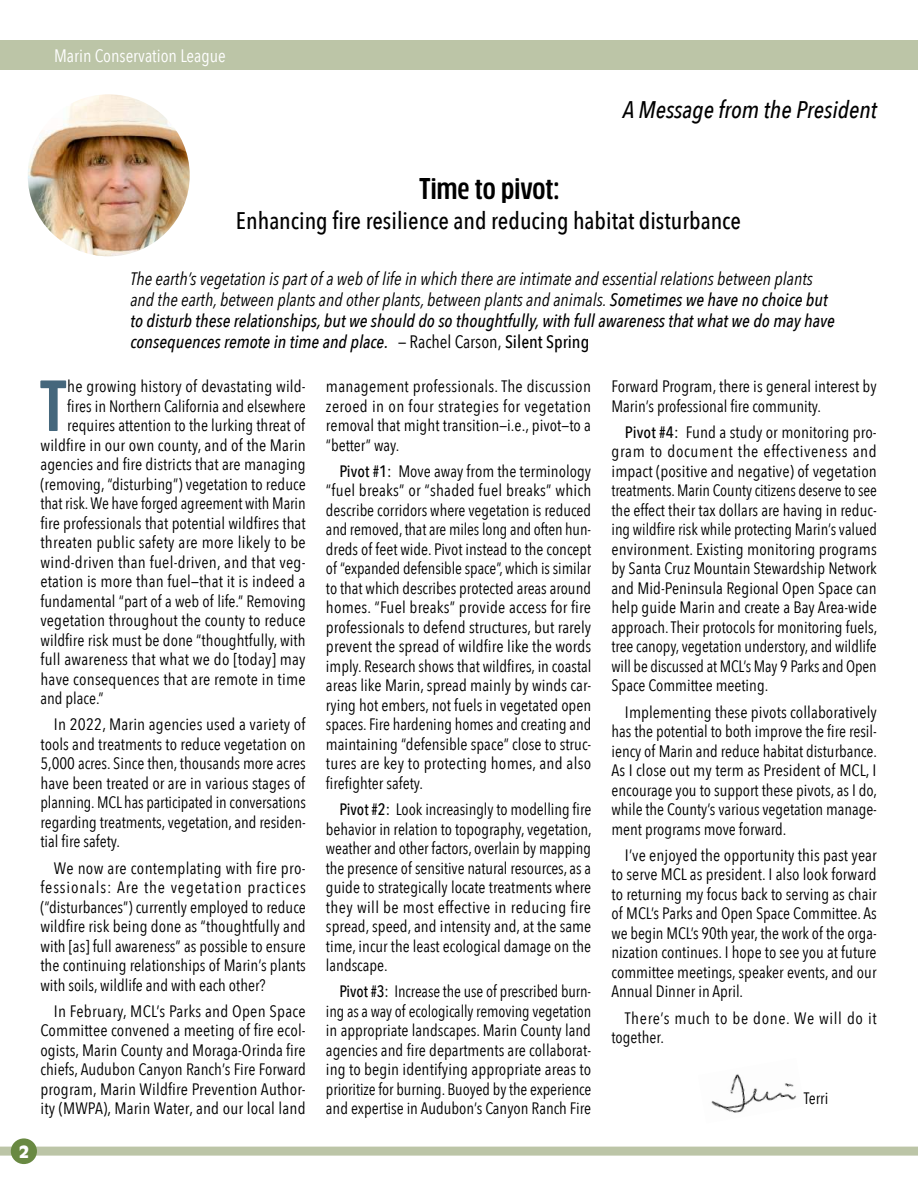
<style>
.page{position:relative;width:918px;height:1188px;background:#fff}
.page>*{position:absolute;margin:0;border:0;box-sizing:border-box;transform-origin:0 0}
.t1{font:700 72.15px "Rockeby Cd";color:#45677c}
.t2{font:700 30px "Rockeby Cd";color:#000}
.t3{font:500 24px "Avenir Next Condensed";color:#000}
.t4{font:italic 500 24px "Avenir Next Condensed";color:#000}
.t5{font:italic 18px/21px "Avenir Next Condensed";color:#000}
.t6{font:18px "Avenir Next Condensed";color:#fff}
.t7{font:16.5px/19.5px "Avenir Next Condensed";color:#000;text-align:justify}
.t8{font:16.5px/19.5px "Avenir Next Condensed";letter-spacing:.035em;color:#000}
.t9{font:900 16.5px "Antique Olive Std";color:#fff}
.s1{font-weight:500}
.s2{font-style:normal}
.s3{font-weight:500;font-style:normal}
</style>
<div class="page">
<div style="left:0;top:1147px;width:918px;height:9px;background:#bcc5a7"></div>
<div style="left:11px;top:1138px;width:26px;height:26px;background:#698942;border-radius:50%"></div>
<div style="left:0;top:40px;width:918px;height:30px;background:#bcc5a7"></div>
<img style="left:711px;top:1074px;width:86px;height:39px">
<img style="left:28px;top:94px;width:162px;height:162px;border-radius:81px">
<p class="t6" style="left:54px;top:41px;width:173px">Marin Conservation League</p>
<h3 class="t4" style="left:623px;top:95px;width:256px">A Message from the President</h3>
<h2 class="t2" style="left:419px;top:171px;width:142px">Time to pivot:</h2>
<h3 class="t3" style="left:236px;top:206px;width:507px">Enhancing fire resilience and reducing habitat disturbance</h3>
<p class="t9" style="left:19px;top:1142px;width:12px">2</p>
<p class="t5" style="left:130px;top:268px;width:706px">The earth’s vegetation is part of a web of life in which there are intimate and essential relations between plants and the earth, between plants and other plants, between plants and animals. <span class="s1">Sometimes we have no choice but to disturb these relationships, but we should do so thoughtfully, with full awareness that what we do may have consequences remote in time and place.</span> <span class="s2">— Rachel Carson,</span> <span class="s3">Silent Spring</span></p>
<h1 class="t1" style="left:39px;top:364px;width:30px">T</h1>
<p class="t7" style="left:67px;top:376px;width:240px">he growing history of devastating wild-</p>
<p class="t7" style="left:67px;top:395px;width:240px">fires in Northern California and elsewhere</p>
<p class="t7" style="left:67px;top:415px;width:239px">requires attention to the lurking threat of</p>
<p class="t7" style="left:40px;top:434px;width:267px">wildfire in our own county, and of the Marin</p>
<p class="t7" style="left:40px;top:454px;width:267px">agencies and fire districts that are managing</p>
<p class="t7" style="left:40px;top:473px;width:267px">(removing, “disturbing”) vegetation to reduce</p>
<p class="t7" style="left:40px;top:493px;width:267px">that risk. We have forged agreement with Marin</p>
<p class="t7" style="left:40px;top:512px;width:267px">fire professionals that potential wildfires that</p>
<p class="t7" style="left:40px;top:532px;width:267px">threaten public safety are more likely to be</p>
<p class="t7" style="left:40px;top:551px;width:267px">wind-driven than fuel-driven, and that veg-</p>
<p class="t7" style="left:40px;top:571px;width:267px">etation is more than fuel—that it is indeed a</p>
<p class="t7" style="left:40px;top:590px;width:267px">fundamental “part of a web of life.” Removing</p>
<p class="t7" style="left:40px;top:610px;width:267px">vegetation throughout the county to reduce</p>
<p class="t7" style="left:40px;top:629px;width:267px">wildfire risk must be done “thoughtfully, with</p>
<p class="t7" style="left:40px;top:649px;width:267px">full awareness that what we do [today] may</p>
<p class="t7" style="left:40px;top:668px;width:267px">have consequences that are remote in time</p>
<p class="t7" style="left:40px;top:688px;width:65px">and place.”</p>
<p class="t7" style="left:40px;top:714px;width:267px;text-indent:14px">In 2022, Marin agencies used a variety of tools and treatments to reduce vegetation on 5,000 acres. Since then, thousands more acres have been treated or are in various stages of planning. MCL has participated in conversations regarding treatments, vegetation, and residen&shy;tial fire safety.</p>
<p class="t7" style="left:40px;top:857px;width:267px;text-indent:14px">We now are contemplating with fire pro&shy;fessionals: Are the vegetation practices (“disturbances”) currently employed to reduce wildfire risk being done as “thoughtfully and with [as] full awareness” as possible to ensure the continuing relationships of Marin’s plants with soils, wildlife and with each other?</p>
<p class="t7" style="left:40px;top:1000px;width:267px;text-indent:14px">In February, MCL’s Parks and Open Space Committee convened a meeting of fire ecol&shy;ogists, Marin County and Moraga-Orinda fire chiefs, Audubon Canyon Ranch’s Fire Forward program, Marin Wildfire Prevention Author&shy;ity (MWPA), Marin Water, and our local land</p>
<p class="t7" style="left:326px;top:376px;width:267px">management professionals. The discussion zeroed in on four strategies for vegetation removal that might transition—i.e., pivot—to a “better” way.</p>
<p class="t7" style="left:326px;top:460px;width:267px;text-indent:14px"><span class="s1">Pivot #1:</span> Move away from the terminology “fuel breaks” or “shaded fuel breaks” which describe corridors where vegetation is reduced and removed, that are miles long and often hun&shy;dreds of feet wide. Pivot instead to the concept of “expanded defensible space”, which is similar to that which describes protected areas around homes. “Fuel breaks” provide access for fire professionals to defend structures, but rarely prevent the spread of wildfire like the words imply. Research shows that wildfires, in coastal areas like Marin, spread mainly by winds car&shy;rying hot embers, not fuels in vegetated open spaces. Fire hardening homes and creating and maintaining “defensible space” close to struc&shy;tures are key to protecting homes, and also firefighter safety.</p>
<p class="t7" style="left:326px;top:799px;width:267px;text-indent:14px"><span class="s1">Pivot #2:</span> Look increasingly to modelling fire behavior in relation to topography, vegetation, weather and other factors, overlain by mapping the presence of sensitive natural resources, as a guide to strategically locate treatments where they will be most effective in reducing fire spread, speed, and intensity and, at the same time, incur the least ecological damage on the landscape.</p>
<p class="t7" style="left:326px;top:981px;width:267px;text-indent:14px"><span class="s1">Pivot #3:</span> Increase the use of prescribed burn&shy;ing as a way of ecologically removing vegetation in appropriate landscapes. Marin County land agencies and fire departments are collaborat&shy;ing to begin identifying appropriate areas to prioritize for burning. Buoyed by the experience and expertise in Audubon’s Canyon Ranch Fire</p>
<p class="t7" style="left:611px;top:376px;width:267px">Forward Program, there is general interest by<br>Marin’s professional fire community.</p>
<p class="t7" style="left:611px;top:421px;width:267px;text-indent:14px"><span class="s1">Pivot #4:</span> Fund a study or monitoring pro&shy;gram to document the effectiveness and impact (positive and negative) of vegetation treatments. Marin County citizens deserve to see the effect their tax dollars are having in reduc&shy;ing wildfire risk while protecting Marin’s valued environment. Existing monitoring programs by Santa Cruz Mountain Stewardship Network and Mid-Peninsula Regional Open Space can help guide Marin and create a Bay Area-wide approach. Their protocols for monitoring fuels, tree canopy, vegetation understory, and wildlife will be discussed at MCL’s May 9 Parks and Open Space Committee meeting.</p>
<p class="t7" style="left:611px;top:701px;width:267px;text-indent:14px">Implementing these pivots collaboratively has the potential to both improve the fire resil&shy;iency of Marin and reduce habitat disturbance.<br>As I close out my term as President of MCL, I encourage you to support these pivots, as I do, while the County’s various vegetation manage&shy;ment programs move forward.</p>
<p class="t7" style="left:611px;top:844px;width:267px;text-indent:14px">I’ve enjoyed the opportunity this past year to serve MCL as president. I also look forward to returning my focus back to serving as chair of MCL’s Parks and Open Space Committee. As we begin MCL’s 90th year, the work of the orga&shy;nization continues. I hope to see you at future committee meetings, speaker events, and our Annual Dinner in April.</p>
<p class="t8" style="left:611px;top:1007px;width:267px;text-indent:14px">There’s much to be done. We will do it together.</p>
<p class="t7" style="left:804px;top:1088px;width:26px">Terri</p>
</div>
